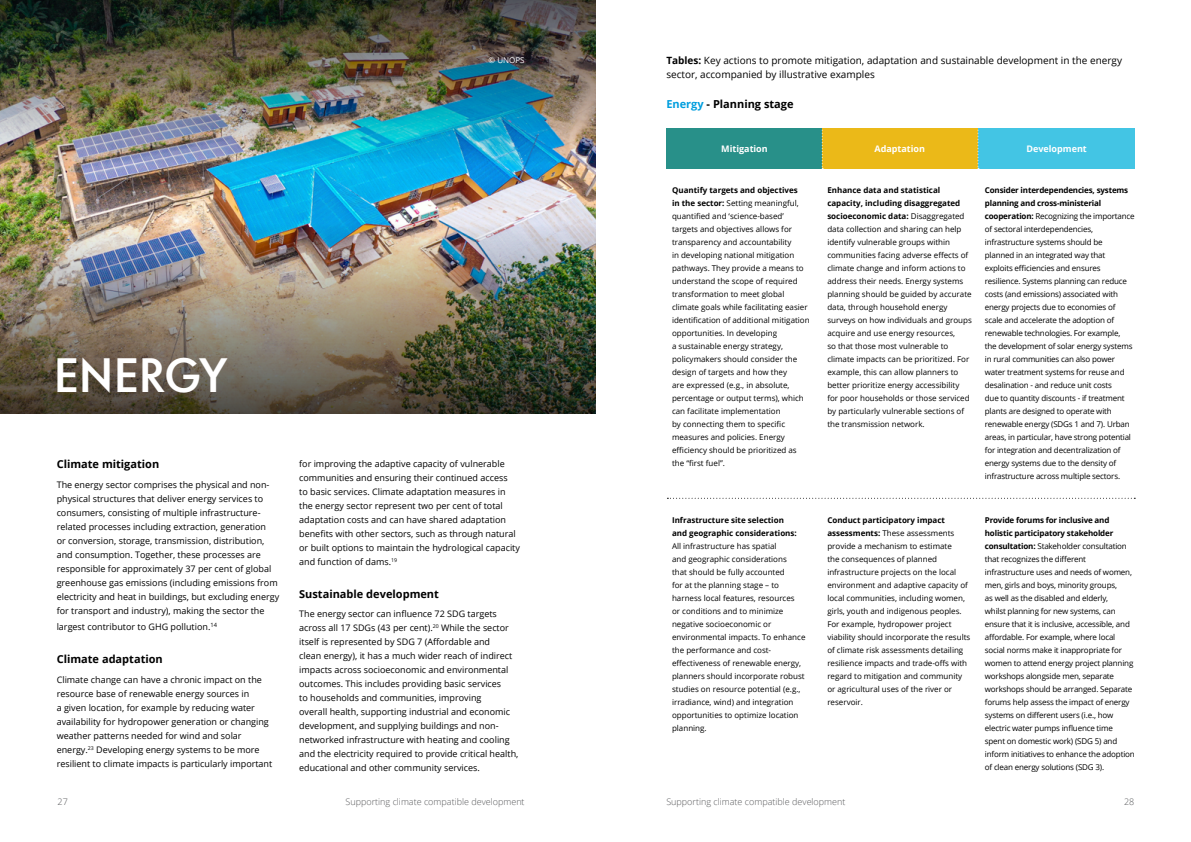
<style>
.page{position:relative;width:1191px;height:842px;background:#fff}
.page>*{position:absolute;margin:0;border:0;box-sizing:border-box;transform-origin:0 0}
.t1{font:600 47.8px "VF Sans";letter-spacing:.015em;color:#fff}
.t2{font:700 11px "Open Sans";color:#000}
.t3{font:10px/14px "Open Sans";color:#000}
.t4{font:9px/14px "Open Sans";color:#000}
.t5{font:300 9px "Open Sans";color:#58595b}
.t6{font:700 9px "Open Sans";color:#fff}
.t7{font:8px/13px "Open Sans";color:#000}
.t8{font:8px/13px "Open Sans";letter-spacing:-.02em;color:#000}
.t9{font:700 8px/13px "Open Sans";color:#000}
.t10{font:8px "Open Sans";color:#fff}
.s1{font-weight:700}
.s2{color:#009ede}
</style>
<div class="page">
<img style="left:0;top:224px;width:595px;height:190px">
<img style="left:0;top:0;width:595px;height:224px">
<svg style="left:667px;top:498px;width:468px;height:1px"></svg>
<div style="left:666px;top:128px;width:156px;height:41px;background:#289089"></div>
<div style="left:822px;top:128px;width:156px;height:41px;background:#ebb918"></div>
<div style="left:978px;top:128px;width:156px;height:41px;background:#43c5e4"></div>
<svg style="left:821px;top:129px;width:2px;height:40px"></svg>
<svg style="left:977px;top:129px;width:2px;height:40px"></svg>
<p class="t10" style="left:488px;top:54px;width:38px">© UNOPS</p>
<h1 class="t1" style="left:54px;top:343px;width:175px">ENERGY</h1>
<h2 class="t2" style="left:57px;top:456px;width:104px">Climate mitigation</h2>
<p class="t4" style="left:57px;top:477px;width:224px">The energy sector comprises the physical and non&shy;physical structures that deliver energy services to consumers, consisting of multiple infrastructure&shy;related processes including extraction, generation<br>or conversion, storage, transmission, distribution, and consumption. Together, these processes are responsible for approximately 37 per cent of global greenhouse gas emissions (including emissions from electricity and heat in buildings, but excluding energy for transport and industry), making the sector the</p>
<p class="t4" style="left:57px;top:619px;width:162px">largest contributor to GHG pollution.<sup>14</sup></p>
<h2 class="t2" style="left:57px;top:651px;width:108px">Climate adaptation</h2>
<p class="t4" style="left:57px;top:672px;width:217px">Climate change can have a chronic impact on the resource base of renewable energy sources in<br>a given location, for example by reducing water availability for hydropower generation or changing weather patterns needed for wind and solar energy.<sup>23</sup> Developing energy systems to be more resilient to climate impacts is particularly important</p>
<p class="t4" style="left:299px;top:456px;width:222px">for improving the adaptive capacity of vulnerable communities and ensuring their continued access<br>to basic services. Climate adaptation measures in the energy sector represent two per cent of total adaptation costs and can have shared adaptation benefits with other sectors, such as through natural or built options to maintain the hydrological capacity and function of dams.<sup>19</sup></p>
<h2 class="t2" style="left:299px;top:586px;width:141px">Sustainable development</h2>
<p class="t4" style="left:299px;top:607px;width:221px">The energy sector can influence 72 SDG targets across all 17 SDGs (43 per cent).<sup>20</sup> While the sector itself is represented by SDG 7 (Affordable and<br>clean energy), it has a much wider reach of indirect impacts across socioeconomic and environmental outcomes. This includes providing basic services<br>to households and communities, improving<br>overall health, supporting industrial and economic development, and supplying buildings and non&shy;networked infrastructure with heating and cooling and the electricity required to provide critical health, educational and other community services.</p>
<p class="t3" style="left:666px;top:53px;width:457px"><span class="s1">Tables:</span> Key actions to promote mitigation, adaptation and sustainable development in the energy sector, accompanied by illustrative examples</p>
<h2 class="t2" style="left:666px;top:96px;width:129px"><span class="s2">Energy</span> - Planning stage</h2>
<p class="t6" style="left:721px;top:142px;width:48px">Mitigation</p>
<p class="t6" style="left:874px;top:142px;width:52px">Adaptation</p>
<p class="t6" style="left:1026px;top:142px;width:62px">Development</p>
<p class="t7" style="left:672px;top:183px;width:139px"><span class="s1">Quantify targets and objectives<br>in the sector:</span> Setting meaningful, quantified and ‘science-based’ targets and objectives allows for transparency and accountability<br>in developing national mitigation pathways. They provide a means to understand the scope of required transformation to meet global climate goals while facilitating easier identification of additional mitigation opportunities. In developing<br>a sustainable energy strategy, policymakers should consider the design of targets and how they<br>are expressed (e.g., in absolute, percentage or output terms), which can facilitate implementation<br>by connecting them to specific measures and policies. Energy efficiency should be prioritized as the “first fuel”.</p>
<p class="t9" style="left:672px;top:513px;width:126px">Infrastructure site selection and geographic considerations:</p>
<p class="t7" style="left:672px;top:539px;width:135px">All infrastructure has spatial<br>and geographic considerations<br>that should be fully accounted<br>for at the planning stage – to harness local features, resources<br>or conditions and to minimize negative socioeconomic or environmental impacts. To enhance the performance and cost&shy;effectiveness of renewable energy, planners should incorporate robust studies on resource potential (e.g., irradiance, wind) and integration opportunities to optimize location planning.</p>
<p class="t7" style="left:827px;top:183px;width:146px"><span class="s1">Enhance data and statistical capacity, including disaggregated socioeconomic data:</span> Disaggregated data collection and sharing can help identify vulnerable groups within communities facing adverse effects of climate change and inform actions to address their needs. Energy systems planning should be guided by accurate data, through household energy surveys on how individuals and groups acquire and use energy resources,<br>so that those most vulnerable to climate impacts can be prioritized. For example, this can allow planners to better prioritize energy accessibility for poor households or those serviced by particularly vulnerable sections of the transmission network.</p>
<p class="t7" style="left:827px;top:513px;width:144px"><span class="s1">Conduct participatory impact assessments:</span> These assessments provide a mechanism to estimate<br>the consequences of planned infrastructure projects on the local environment and adaptive capacity of local communities, including women, girls, youth and indigenous peoples.<br>For example, hydropower project viability should incorporate the results of climate risk assessments detailing resilience impacts and trade-offs with regard to mitigation and community or agricultural uses of the river or reservoir.</p>
<p class="t8" style="left:984px;top:183px;width:151px"><span class="s1">Consider interdependencies, systems planning and cross-ministerial cooperation:</span> Recognizing the importance of sectoral interdependencies, infrastructure systems should be<br>planned in an integrated way that exploits efficiencies and ensures resilience. Systems planning can reduce costs (and emissions) associated with energy projects due to economies of scale and accelerate the adoption of renewable technologies. For example,<br>the development of solar energy systems in rural communities can also power water treatment systems for reuse and desalination - and reduce unit costs<br>due to quantity discounts - if treatment plants are designed to operate with renewable energy (SDGs 1 and 7). Urban areas, in particular, have strong potential for integration and decentralization of energy systems due to the density of infrastructure across multiple sectors.</p>
<p class="t8" style="left:984px;top:513px;width:151px"><span class="s1">Provide forums for inclusive and holistic participatory stakeholder consultation:</span> Stakeholder consultation that recognizes the different infrastructure uses and needs of women, men, girls and boys, minority groups,<br>as well as the disabled and elderly,<br>whilst planning for new systems, can ensure that it is inclusive, accessible, and affordable. For example, where local social norms make it inappropriate for women to attend energy project planning workshops alongside men, separate workshops should be arranged. Separate forums help assess the impact of energy systems on different users (i.e., how electric water pumps influence time spent on domestic work) (SDG 5) and inform initiatives to enhance the adoption of clean energy solutions (SDG 3).</p>
<p class="t5" style="left:58px;top:795px;width:12px">27</p>
<p class="t5" style="left:345px;top:795px;width:181px">Supporting climate compatible development</p>
<p class="t5" style="left:666px;top:795px;width:181px">Supporting climate compatible development</p>
<p class="t5" style="left:1124px;top:795px;width:12px">28</p>
</div>
